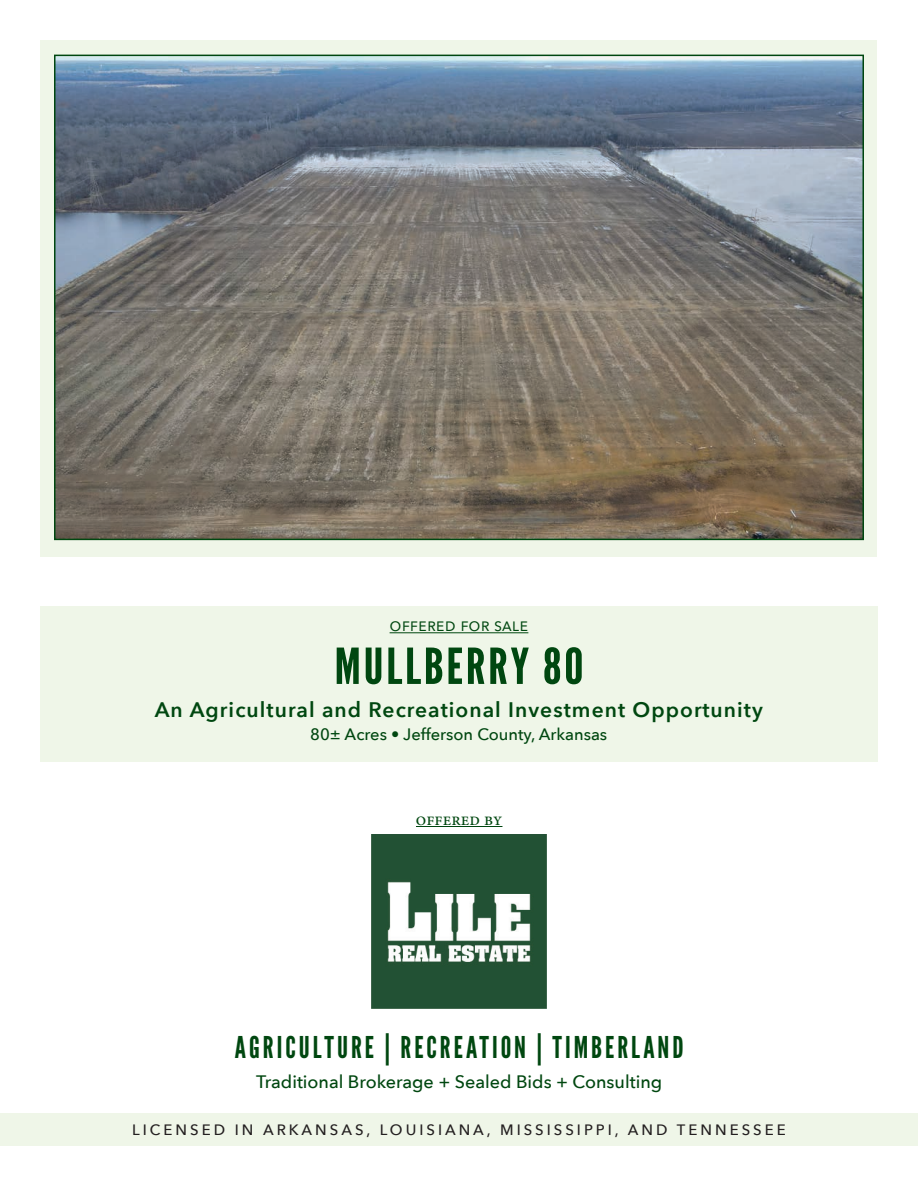
<style>
.page{position:relative;width:918px;height:1188px;background:#fff}
.page>*{position:absolute;margin:0;border:0;box-sizing:border-box;transform-origin:0 0}
.t1{font:49.5px "League Gothic";letter-spacing:.05em;color:#004710;scale:1.1 1}
.t2{font:30px "League Gothic";letter-spacing:.1em;color:#004710}
.t3{font:600 21px "Avenir Next";letter-spacing:.05em;color:#004710}
.t4{font:500 18px "Avenir Next";color:#004710}
.t5{font:18px "Avenir Next";color:#004710}
.t6{font:18px "Minion Pro";color:#004710}
.t7{font:500 16.5px "Avenir Next";color:#004710}
.t8{font:500 15px "Avenir Next";letter-spacing:.2em;color:#231f20}
</style>
<div class="page">
<div style="left:41px;top:607px;width:837px;height:155px;background:#eff6e8"></div>
<img style="left:372px;top:834px;width:174px;height:174px">
<div style="left:0;top:1113px;width:918px;height:33px;background:#eff6e8"></div>
<hr style="left:416px;top:826px;width:86px;height:1px;background:#004710">
<svg style="left:40px;top:40px;width:838px;height:517px;background:#d4e0cf"></svg>
<hr style="left:390px;top:632px;width:138px;height:1px;background:#004710">
<img style="left:57px;top:58px;width:804px;height:479px">
<p class="t5" style="left:390px;top:610px;width:140px">offered for sale</p>
<h1 class="t1" style="left:335px;top:637px;width:228px">MULLBERRY 80</h1>
<h3 class="t3" style="left:155px;top:692px;width:610px">An Agricultural and Recreational Investment Opportunity</h3>
<p class="t7" style="left:310px;top:720px;width:299px">80± Acres • Jefferson County, Arkansas</p>
<p class="t6" style="left:416px;top:807px;width:88px">offered by</p>
<h2 class="t2" style="left:235px;top:1030px;width:450px">AGRICULTURE | RECREATION | TIMBERLAND</h2>
<p class="t4" style="left:256px;top:1067px;width:407px">Traditional Brokerage + Sealed Bids + Consulting</p>
<p class="t8" style="left:132px;top:1117px;width:655px">LICENSED IN ARKANSAS, LOUISIANA, MISSISSIPPI, AND TENNESSEE</p>
</div>
